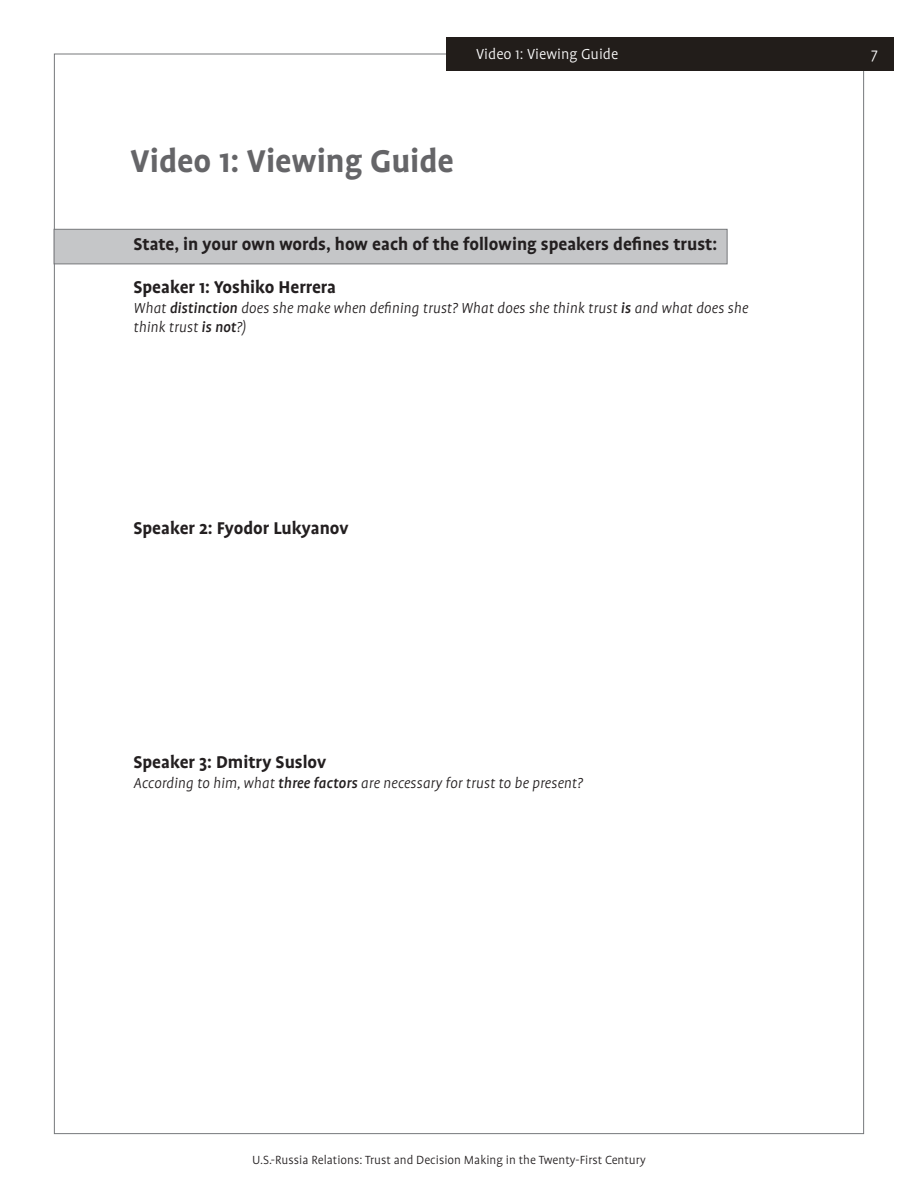
<style>
.page{position:relative;width:918px;height:1188px;background:#fff}
.page>*{position:absolute;margin:0;border:0;box-sizing:border-box;transform-origin:0 0}
.t1{font:700 36px "Profile Pro";color:#656568}
.Black_Subheader{font:700 19.5px "Profile Pro";color:#231f20}
.Secondary_Question_s{font:italic 300 16.5px/19.8px "Profile Pro";color:#231f20}
.t2{font:300 16.5px "Profile Pro";color:#fcfcfc}
.t3{font:300 16.5px "Profile Pro";color:#fff}
.t4{font:300 13.5px "Profile Pro";color:#231f20}
.s1{font-weight:500}
</style>
<div class="page">
<div style="left:446px;top:37px;width:448px;height:34px;background:#221d1a"></div>
<div style="left:54px;top:229px;width:673px;height:35px;background:#c5c6c8;border:1px solid #76787b"></div>
<p class="t2" style="left:476px;top:45px;width:144px">Video 1: Viewing Guide</p>
<p class="t3" style="left:871px;top:45px;width:8px">7</p>
<p class="t1" style="left:130px;top:140px;width:325px">Video 1: Viewing Guide</p>
<p class="Black_Subheader" style="left:134px;top:232px;width:585px">State, in your own words, how each of the following speakers defines trust:</p>
<p class="Black_Subheader" style="left:134px;top:275px;width:204px">Speaker 1: Yoshiko Herrera</p>
<p class="Secondary_Question_s" style="left:134px;top:298px;width:616px">What <span class="s1">distinction</span> does she make when defining trust? What does she think trust <span class="s1">is</span> and what does she think trust <span class="s1">is not</span>?)</p>
<p class="Black_Subheader" style="left:134px;top:516px;width:217px">Speaker 2: Fyodor Lukyanov</p>
<p class="Black_Subheader" style="left:134px;top:750px;width:194px">Speaker 3: Dmitry Suslov</p>
<p class="Secondary_Question_s" style="left:134px;top:774px;width:451px">According to him, what <span class="s1">three factors</span> are necessary for trust to be present?</p>
<p class="t4" style="left:252px;top:1153px;width:395px">U.S.-Russia Relations: Trust and Decision Making in the Twenty-First Century</p>
</div>
